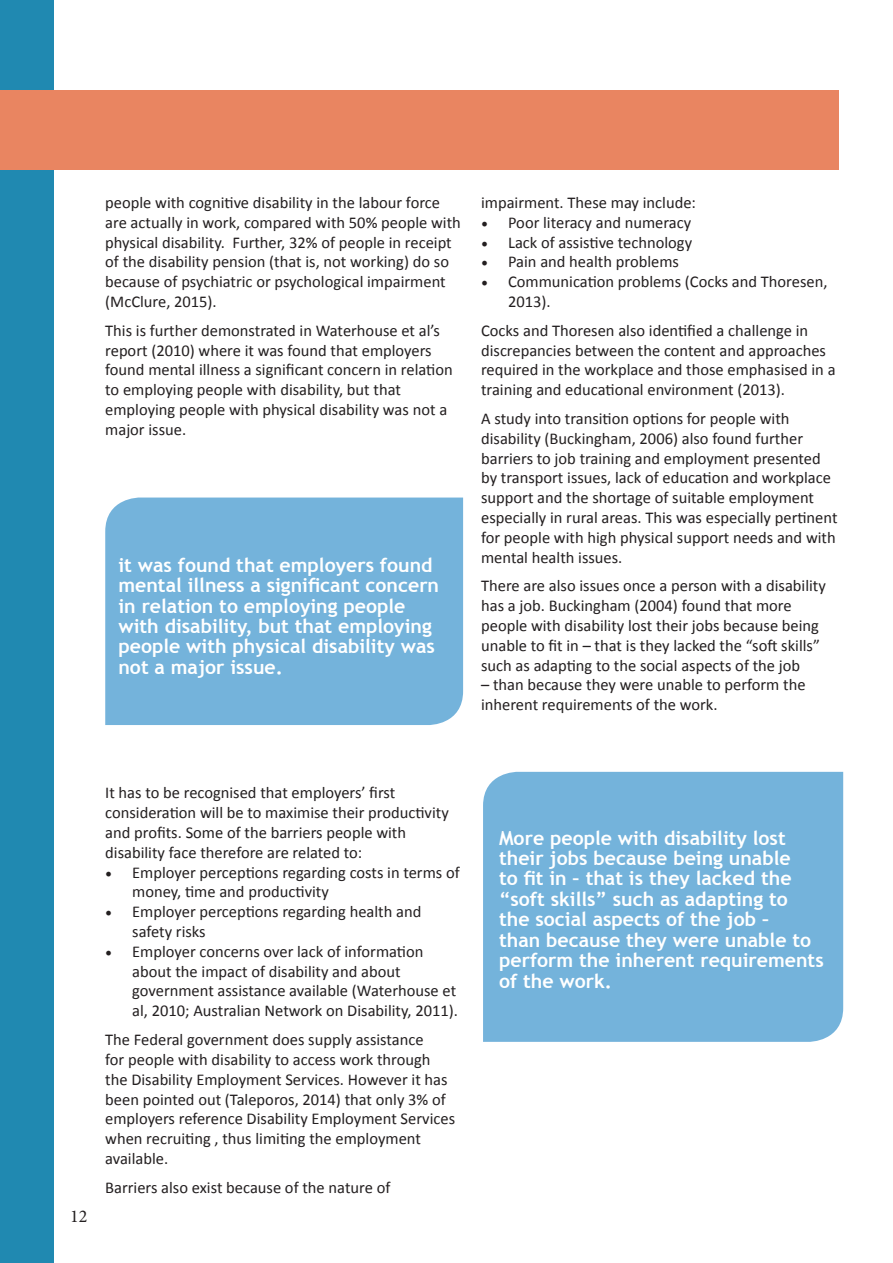
<style>
.page{position:relative;width:893px;height:1263px;background:#fff}
.page>*{position:absolute;margin:0;border:0;box-sizing:border-box;transform-origin:0 0}
.t1{font:700 19.5px/20.4px "Trebuchet MS";color:#fff}
.t2{font:18px "Minion Pro";color:#231f20}
.t3{font:16.5px/19.8px "Calibri";color:#231f20}
.s1{font-family:"Minion Pro";font-size:18px}
</style>
<div class="page">
<div style="left:0;top:0;width:54px;height:1263px;background:#2089b1"></div>
<div style="left:0;top:90px;width:839px;height:80px;background:#e98561"></div>
<div style="left:105px;top:497px;width:358px;height:228px;background:#74b3db"></div>
<div style="left:483px;top:772px;width:360px;height:270px;background:#74b3db"></div>
<p class="t3" style="left:105px;top:192px;width:357px">people with cognitive disability in the labour force are actually in work, compared with 50% people with physical disability. Further, 32% of people in receipt of the disability pension (that is, not working) do so because of psychiatric or psychological impairment (McClure, 2015).</p>
<p class="t3" style="left:105px;top:320px;width:349px">This is further demonstrated in Waterhouse et al’s report (2010) where it was found that employers found mental illness a significant concern in relation to employing people with disability, but that employing people with physical disability was not a major issue.</p>
<p class="t1" style="left:118px;top:555px;width:322px">it was found that employers found mental illness a significant concern in relation to employing people with disability, but that employing people with physical disability was not a major issue.</p>
<p class="t3" style="left:481px;top:192px;width:216px">impairment. These may include:</p>
<p class="t3" style="left:481px;top:212px;width:212px"><span class="s1">•</span> Poor literacy and numeracy</p>
<p class="t3" style="left:481px;top:232px;width:213px"><span class="s1">•</span> Lack of assistive technology</p>
<p class="t3" style="left:481px;top:252px;width:199px"><span class="s1">•</span> Pain and health problems</p>
<p class="t3" style="left:508px;top:271px;width:321px;text-indent:-27px"><span class="s1">•</span> Communication problems (Cocks and Thoresen,<br>2013).</p>
<p class="t3" style="left:481px;top:320px;width:356px">Cocks and Thoresen also identified a challenge in discrepancies between the content and approaches required in the workplace and those emphasised in a training and educational environment (2013).</p>
<p class="t3" style="left:481px;top:408px;width:358px">A study into transition options for people with disability (Buckingham, 2006) also found further barriers to job training and employment presented by transport issues, lack of education and workplace support and the shortage of suitable employment especially in rural areas. This was especially pertinent for people with high physical support needs and with mental health issues.</p>
<p class="t3" style="left:481px;top:576px;width:346px">There are also issues once a person with a disability has a job. Buckingham (2004) found that more people with disability lost their jobs because being unable to fit in – that is they lacked the “soft skills” such as adapting to the social aspects of the job</p>
<p class="t3" style="left:481px;top:675px;width:326px">– than because they were unable to perform the inherent requirements of the work.</p>
<p class="t2" style="left:70px;top:1204px;width:19px">12</p>
<p class="t3" style="left:105px;top:783px;width:345px">It has to be recognised that employers’ first consideration will be to maximise their productivity and profits. Some of the barriers people with disability face therefore are related to:</p>
<p class="t3" style="left:132px;top:862px;width:329px;text-indent:-27px"><span class="s1">•</span> Employer perceptions regarding costs in terms of money, time and productivity</p>
<p class="t3" style="left:132px;top:901px;width:291px;text-indent:-27px"><span class="s1">•</span> Employer perceptions regarding health and safety risks</p>
<p class="t3" style="left:132px;top:941px;width:327px;text-indent:-27px"><span class="s1">•</span> Employer concerns over lack of information about the impact of disability and about government assistance available (Waterhouse et al, 2010; Australian Network on Disability, 2011).</p>
<p class="t3" style="left:105px;top:1029px;width:351px">The Federal government does supply assistance<br>for people with disability to access work through the Disability Employment Services. However it has been pointed out (Taleporos, 2014) that only 3% of employers reference Disability Employment Services when recruiting , thus limiting the employment available.</p>
<p class="t3" style="left:105px;top:1177px;width:287px">Barriers also exist because of the nature of</p>
<p class="t1" style="left:499px;top:827px;width:326px">More people with disability lost their jobs because being unable<br>to fit in – that is they lacked the “soft skills” such as adapting to<br>the social aspects of the job –<br>than because they were unable to perform the inherent requirements of the work.</p>
</div>
